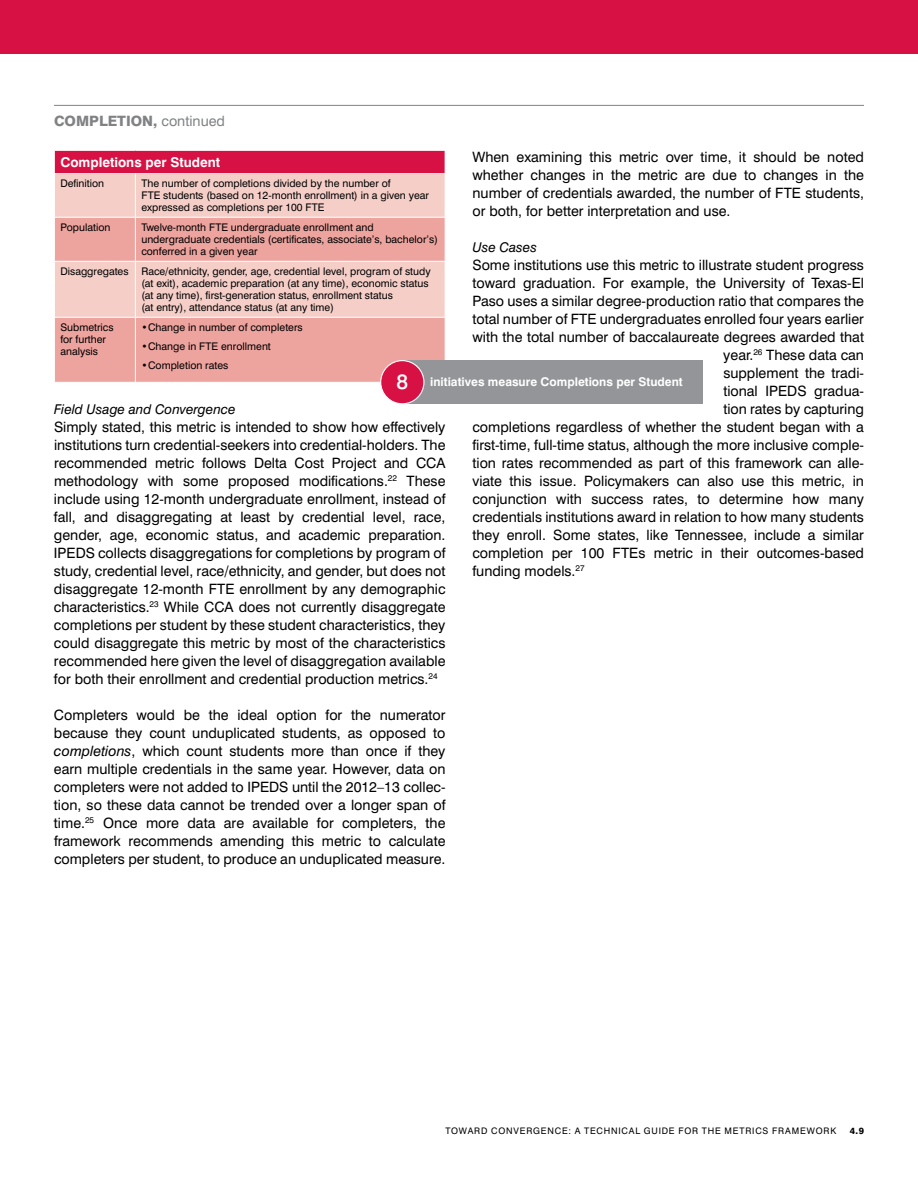
<style>
.page{position:relative;width:918px;height:1188px;background:#fff}
.page>*{position:absolute;margin:0;border:0;box-sizing:border-box;transform-origin:0 0}
.t1{font:14.25px/18px "Swiss 721 BT";color:#000;text-align:justify}
.t2{font:800 14.25px "Swiss 721 BT";color:#808284}
.t3{font:italic 13.5px "Swiss 721 BT";color:#000}
.t4{font:700 13.5px "Swiss 721 BT";color:#fff}
.t5{font:700 12px "Swiss 721 BT";color:#fff}
.t6{font:10.5px/12px "Swiss 721 BT";color:#000}
.t7{font:9px "Swiss 721 BT";letter-spacing:.095em;color:#000}
.t8{font:800 9px "Swiss 721 BT";color:#000}
.s1{font-weight:400}
.s2{font-style:italic}
.s3{font-weight:500;font-size:21px}
</style>
<div class="page">
<div style="left:0;top:0;width:918px;height:54px;background:#d71144"></div>
<div style="left:54px;top:150px;width:391px;height:23px;background:#d71144"></div>
<div style="left:55px;top:173px;width:390px;height:44px;background:#f5cec8"></div>
<svg style="left:55px;top:218px;width:390px;height:164px;background:#efb2ac"></svg>
<hr style="left:54px;top:150px;width:81px;height:1px;background:#fff">
<svg style="left:54px;top:151px;width:1px;height:22px"></svg>
<hr style="left:135px;top:150px;width:311px;height:1px;background:#fff">
<hr style="left:135px;top:173px;width:1px;height:44px;background:#fff">
<hr style="left:135px;top:218px;width:1px;height:43px;background:#fff">
<hr style="left:54px;top:261px;width:81px;height:1px;background:#fff">
<hr style="left:135px;top:261px;width:311px;height:1px;background:#fff">
<hr style="left:135px;top:262px;width:1px;height:55px;background:#fff">
<hr style="left:54px;top:317px;width:81px;height:1px;background:#fff">
<hr style="left:135px;top:317px;width:311px;height:1px;background:#fff">
<hr style="left:135px;top:318px;width:1px;height:64px;background:#fff">
<hr style="left:54px;top:105px;width:810px;height:1px;background:#808284">
<div style="left:402px;top:361px;width:301px;height:43px;background:#939598"></div>
<div style="left:381px;top:361px;width:43px;height:43px;background:#d71144;border-radius:50%"></div>
<div style="left:380px;top:360px;width:44px;height:44px;border:1px solid #fff;border-radius:50%"></div>
<p class="t2" style="left:54px;top:112px;width:173px">COMPLETION, <span class="s1">continued</span></p>
<p class="t1" style="left:472px;top:148px;width:393px">When examining this metric over time, it should be noted whether changes in the metric are due to changes in the number of credentials awarded, the number of FTE students, or both, for better interpretation and use.</p>
<p class="t3" style="left:472px;top:239px;width:66px">Use Cases</p>
<p class="t1" style="left:472px;top:256px;width:393px">Some institutions use this metric to illustrate student progress</p>
<p class="t1" style="left:472px;top:274px;width:393px">toward graduation. For example, the University of Texas-El</p>
<p class="t1" style="left:472px;top:292px;width:393px">Paso uses a similar degree-production ratio that compares the</p>
<p class="t1" style="left:472px;top:310px;width:393px">total number of FTE undergraduates enrolled four years earlier</p>
<p class="t1" style="left:472px;top:328px;width:393px">with the total number of baccalaureate degrees awarded that</p>
<p class="t1" style="left:723px;top:346px;width:142px">year.<sup>26</sup> These data can</p>
<p class="t1" style="left:723px;top:364px;width:142px">supplement the tradi-</p>
<p class="t1" style="left:723px;top:382px;width:142px">tional IPEDS gradua-</p>
<p class="t1" style="left:723px;top:400px;width:142px">tion rates by capturing</p>
<p class="t1" style="left:473px;top:418px;width:393px">completions regardless of whether the student began with a</p>
<p class="t1" style="left:473px;top:436px;width:393px">first-time, full-time status, although the more inclusive comple-</p>
<p class="t1" style="left:473px;top:454px;width:393px">tion rates recommended as part of this framework can alle-</p>
<p class="t1" style="left:473px;top:472px;width:393px">viate this issue. Policymakers can also use this metric, in</p>
<p class="t1" style="left:473px;top:490px;width:393px">conjunction with success rates, to determine how many</p>
<p class="t1" style="left:473px;top:508px;width:393px">credentials institutions award in relation to how many students</p>
<p class="t1" style="left:473px;top:526px;width:393px">they enroll. Some states, like Tennessee, include a similar</p>
<p class="t1" style="left:473px;top:544px;width:393px">completion per 100 FTEs metric in their outcomes-based</p>
<p class="t1" style="left:473px;top:562px;width:114px">funding models.<sup>27</sup></p>
<p class="t4" style="left:60px;top:154px;width:161px">Completions per Student</p>
<p class="t6" style="left:60px;top:177px;width:45px">Definition</p>
<p class="t6" style="left:141px;top:177px;width:289px">The number of completions divided by the number of<br>FTE students (based on 12-month enrollment) in a given year expressed as completions per 100 FTE</p>
<p class="t6" style="left:60px;top:221px;width:52px">Population</p>
<p class="t6" style="left:141px;top:221px;width:298px">Twelve-month FTE undergraduate enrollment and undergraduate credentials (certificates, associate’s, bachelor’s) conferred in a given year</p>
<p class="t6" style="left:141px;top:265px;width:291px;text-indent:-81px">Disaggregates Race/ethnicity, gender, age, credential level, program of study (at exit), academic preparation (at any time), economic status (at any time), first-generation status, enrollment status<br>(at entry), attendance status (at any time)</p>
<p class="t6" style="left:60px;top:322px;width:55px">Submetrics for further analysis</p>
<p class="t6" style="left:141px;top:322px;width:163px">•Change in number of completers</p>
<p class="t6" style="left:141px;top:340px;width:131px">•Change in FTE enrollment</p>
<p class="t6" style="left:141px;top:359px;width:89px">•Completion rates</p>
<p class="t3" style="left:54px;top:401px;width:183px">Field Usage and Convergence</p>
<p class="t1" style="left:54px;top:418px;width:393px">Simply stated, this metric is intended to show how effectively institutions turn credential-seekers into credential-holders. The recommended metric follows Delta Cost Project and CCA methodology with some proposed modifications.<sup>22</sup> These include using 12-month undergraduate enrollment, instead of fall, and disaggregating at least by credential level, race, gender, age, economic status, and academic preparation.<br>IPEDS collects disaggregations for completions by program of study, credential level, race/ethnicity, and gender, but does not disaggregate 12-month FTE enrollment by any demographic characteristics.<sup>23</sup> While CCA does not currently disaggregate completions per student by these student characteristics, they could disaggregate this metric by most of the characteristics recommended here given the level of disaggregation available for both their enrollment and credential production metrics.<sup>24</sup></p>
<p class="t1" style="left:54px;top:706px;width:393px">Completers would be the ideal option for the numerator because they count unduplicated students, as opposed to <span class="s2">completions</span>, which count students more than once if they earn multiple credentials in the same year. However, data on completers were not added to IPEDS until the 2012–13 collec&shy;tion, so these data cannot be trended over a longer span of time.<sup>25</sup> Once more data are available for completers, the framework recommends amending this metric to calculate completers per student, to produce an unduplicated measure.</p>
<p class="t5" style="left:396px;top:374px;width:288px"><span class="s3">8</span> initiatives measure Completions per Student</p>
<p class="t7" style="left:446px;top:1125px;width:392px">TOWARD CONVERGENCE: A TECHNICAL GUIDE FOR THE METRICS FRAMEWORK</p>
<p class="t8" style="left:850px;top:1125px;width:16px">4.9</p>
</div>
